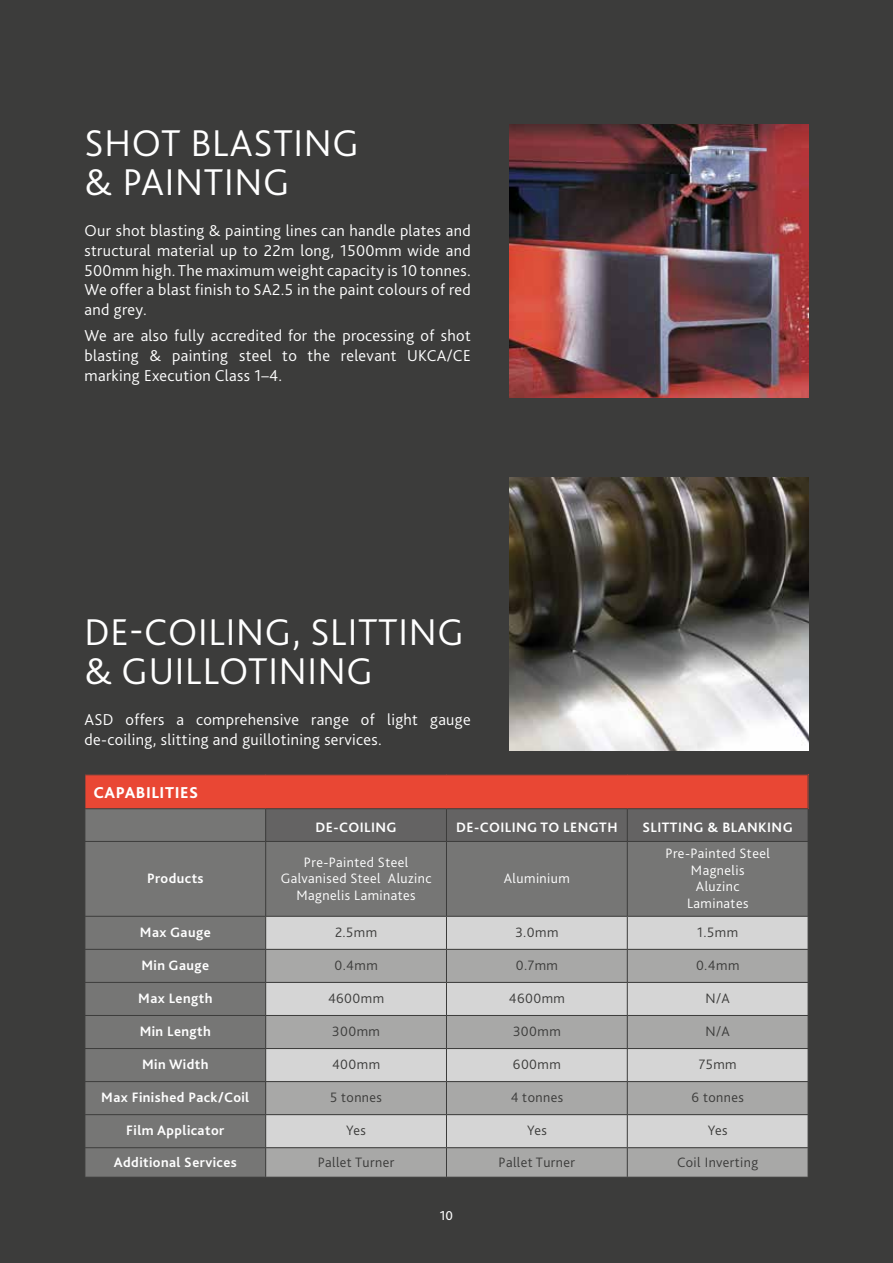
<style>
.page{position:relative;width:893px;height:1263px;background:#3c3c3b}
.page>*{position:absolute;margin:0;border:0;box-sizing:border-box;transform-origin:0 0}
.t1{font:300 39px/39px "Kl Bliss";letter-spacing:.02em;color:#fff}
.t2{font:300 16.5px/19.8px "Kl Bliss";letter-spacing:.02em;color:#fff;text-align:justify}
.t3{font:800 16.5px "Kl Bliss";letter-spacing:.035em;color:#fff}
.t4{font:700 14.25px "Kl Bliss";letter-spacing:.03em;color:#fff}
.t5{font:300 14.25px "Kl Bliss";letter-spacing:.03em;color:#3c3c3b}
.t6{font:300 14.25px/16.5px "Kl Bliss";letter-spacing:.03em;color:#fff;text-align:center}
.t7{font:13.5px "Kl Bliss";color:#fff}
</style>
<div class="page">
<div style="left:85px;top:775px;width:723px;height:34px;background:#e94734"></div>
<div style="left:86px;top:809px;width:722px;height:368px;background:#767675"></div>
<div style="left:266px;top:809px;width:542px;height:32px;background:#646363"></div>
<div style="left:266px;top:917px;width:542px;height:32px;background:#d5d5d5"></div>
<svg style="left:266px;top:950px;width:542px;height:227px;background:#bababa"></svg>
<hr style="left:85px;top:775px;width:1px;height:33px;background:#3c3c3b">
<hr style="left:85px;top:808px;width:181px;height:1px;background:#3c3c3b">
<hr style="left:266px;top:808px;width:180px;height:1px;background:#3c3c3b">
<hr style="left:265px;top:809px;width:1px;height:32px;background:#3c3c3b">
<hr style="left:446px;top:808px;width:181px;height:1px;background:#3c3c3b">
<hr style="left:446px;top:809px;width:1px;height:32px;background:#3c3c3b">
<hr style="left:627px;top:808px;width:181px;height:1px;background:#3c3c3b">
<hr style="left:627px;top:809px;width:1px;height:32px;background:#3c3c3b">
<hr style="left:85px;top:841px;width:181px;height:1px;background:#3c3c3b">
<hr style="left:266px;top:841px;width:180px;height:1px;background:#3c3c3b">
<hr style="left:446px;top:841px;width:181px;height:1px;background:#3c3c3b">
<hr style="left:627px;top:841px;width:181px;height:1px;background:#3c3c3b">
<hr style="left:265px;top:842px;width:1px;height:74px;background:#3c3c3b">
<hr style="left:446px;top:842px;width:1px;height:74px;background:#3c3c3b">
<hr style="left:627px;top:842px;width:1px;height:74px;background:#3c3c3b">
<svg style="left:85px;top:1148px;width:1px;height:29px"></svg>
<hr style="left:85px;top:916px;width:181px;height:1px;background:#3c3c3b">
<hr style="left:85px;top:949px;width:181px;height:1px;background:#3c3c3b">
<hr style="left:85px;top:982px;width:181px;height:1px;background:#3c3c3b">
<hr style="left:85px;top:1015px;width:181px;height:1px;background:#3c3c3b">
<hr style="left:85px;top:1048px;width:181px;height:1px;background:#3c3c3b">
<hr style="left:85px;top:1081px;width:181px;height:1px;background:#3c3c3b">
<hr style="left:85px;top:1114px;width:181px;height:1px;background:#3c3c3b">
<hr style="left:85px;top:1147px;width:181px;height:1px;background:#3c3c3b">
<hr style="left:265px;top:917px;width:1px;height:32px;background:#3c3c3b">
<hr style="left:265px;top:950px;width:1px;height:32px;background:#3c3c3b">
<hr style="left:265px;top:983px;width:1px;height:32px;background:#3c3c3b">
<hr style="left:265px;top:1016px;width:1px;height:32px;background:#3c3c3b">
<hr style="left:265px;top:1049px;width:1px;height:32px;background:#3c3c3b">
<hr style="left:265px;top:1082px;width:1px;height:32px;background:#3c3c3b">
<hr style="left:265px;top:1115px;width:1px;height:32px;background:#3c3c3b">
<svg style="left:265px;top:1148px;width:1px;height:29px"></svg>
<hr style="left:266px;top:916px;width:180px;height:1px;background:#3c3c3b">
<hr style="left:446px;top:916px;width:181px;height:1px;background:#3c3c3b">
<hr style="left:627px;top:916px;width:181px;height:1px;background:#3c3c3b">
<hr style="left:446px;top:917px;width:1px;height:32px;background:#3c3c3b">
<hr style="left:627px;top:917px;width:1px;height:32px;background:#3c3c3b">
<hr style="left:446px;top:950px;width:1px;height:32px;background:#3c3c3b">
<hr style="left:627px;top:950px;width:1px;height:32px;background:#3c3c3b">
<hr style="left:446px;top:983px;width:1px;height:32px;background:#3c3c3b">
<hr style="left:627px;top:983px;width:1px;height:32px;background:#3c3c3b">
<hr style="left:446px;top:1016px;width:1px;height:32px;background:#3c3c3b">
<hr style="left:627px;top:1016px;width:1px;height:32px;background:#3c3c3b">
<hr style="left:446px;top:1049px;width:1px;height:32px;background:#3c3c3b">
<hr style="left:627px;top:1049px;width:1px;height:32px;background:#3c3c3b">
<hr style="left:446px;top:1082px;width:1px;height:32px;background:#3c3c3b">
<hr style="left:627px;top:1082px;width:1px;height:32px;background:#3c3c3b">
<hr style="left:446px;top:1115px;width:1px;height:32px;background:#3c3c3b">
<hr style="left:627px;top:1115px;width:1px;height:32px;background:#3c3c3b">
<svg style="left:446px;top:1148px;width:1px;height:29px"></svg>
<svg style="left:627px;top:1148px;width:1px;height:29px"></svg>
<hr style="left:266px;top:949px;width:180px;height:1px;background:#3c3c3b">
<hr style="left:446px;top:949px;width:181px;height:1px;background:#3c3c3b">
<hr style="left:627px;top:949px;width:181px;height:1px;background:#3c3c3b">
<hr style="left:266px;top:982px;width:180px;height:1px;background:#3c3c3b">
<hr style="left:446px;top:982px;width:181px;height:1px;background:#3c3c3b">
<hr style="left:627px;top:982px;width:181px;height:1px;background:#3c3c3b">
<hr style="left:266px;top:1015px;width:180px;height:1px;background:#3c3c3b">
<hr style="left:446px;top:1015px;width:181px;height:1px;background:#3c3c3b">
<hr style="left:627px;top:1015px;width:181px;height:1px;background:#3c3c3b">
<hr style="left:266px;top:1048px;width:180px;height:1px;background:#3c3c3b">
<hr style="left:446px;top:1048px;width:181px;height:1px;background:#3c3c3b">
<hr style="left:627px;top:1048px;width:181px;height:1px;background:#3c3c3b">
<hr style="left:266px;top:1081px;width:180px;height:1px;background:#3c3c3b">
<hr style="left:446px;top:1081px;width:181px;height:1px;background:#3c3c3b">
<hr style="left:627px;top:1081px;width:181px;height:1px;background:#3c3c3b">
<hr style="left:266px;top:1114px;width:180px;height:1px;background:#3c3c3b">
<hr style="left:446px;top:1114px;width:181px;height:1px;background:#3c3c3b">
<hr style="left:627px;top:1114px;width:181px;height:1px;background:#3c3c3b">
<hr style="left:266px;top:1147px;width:180px;height:1px;background:#3c3c3b">
<hr style="left:446px;top:1147px;width:181px;height:1px;background:#3c3c3b">
<hr style="left:627px;top:1147px;width:181px;height:1px;background:#3c3c3b">
<img style="left:509px;top:124px;width:299px;height:273px">
<img style="left:509px;top:478px;width:299px;height:273px">
<h1 class="t1" style="left:85px;top:123px;width:276px">SHOT BLASTING &amp; PAINTING</h1>
<p class="t2" style="left:85px;top:220px;width:388px">Our shot blasting &amp; painting lines can handle plates and structural material up to 22m long, 1500mm wide and 500mm high. The maximum weight capacity is 10 tonnes.<br>We offer a blast finish to SA2.5 in the paint colours of red and grey.</p>
<p class="t2" style="left:85px;top:326px;width:388px">We are also fully accredited for the processing of shot blasting &amp; painting steel to the relevant UKCA/CE marking Execution Class 1–4.</p>
<h1 class="t1" style="left:85px;top:611px;width:381px">DE-COILING, SLITTING &amp; GUILLOTINING</h1>
<p class="t2" style="left:85px;top:709px;width:388px">ASD offers a comprehensive range of light gauge de-coiling, slitting and guillotining services.</p>
<p class="t3" style="left:93px;top:782px;width:106px">CAPABILITIES</p>
<p class="t4" style="left:315px;top:818px;width:83px">DE-COILING</p>
<p class="t4" style="left:456px;top:818px;width:163px">DE-COILING TO LENGTH</p>
<p class="t4" style="left:643px;top:818px;width:152px">SLITTING &amp; BLANKING</p>
<p class="t4" style="left:147px;top:869px;width:58px">Products</p>
<p class="t6" style="left:281px;top:853px;width:152px">Pre-Painted Steel<br>Galvanised Steel Aluzinc<br>Magnelis Laminates</p>
<p class="t6" style="left:504px;top:870px;width:68px">Aluminium</p>
<p class="t6" style="left:666px;top:845px;width:106px">Pre-Painted Steel<br>Magnelis<br>Aluzinc<br>Laminates</p>
<p class="t4" style="left:140px;top:923px;width:72px">Max Gauge</p>
<p class="t5" style="left:335px;top:923px;width:44px">2.5mm</p>
<p class="t5" style="left:515px;top:923px;width:45px">3.0mm</p>
<p class="t5" style="left:697px;top:923px;width:42px">1.5mm</p>
<p class="t4" style="left:141px;top:956px;width:69px">Min Gauge</p>
<p class="t5" style="left:334px;top:956px;width:45px">0.4mm</p>
<p class="t5" style="left:516px;top:956px;width:44px">0.7mm</p>
<p class="t5" style="left:696px;top:956px;width:45px">0.4mm</p>
<p class="t4" style="left:138px;top:989px;width:76px">Max Length</p>
<p class="t5" style="left:328px;top:989px;width:58px">4600mm</p>
<p class="t5" style="left:509px;top:989px;width:58px">4600mm</p>
<p class="t5" style="left:705px;top:989px;width:26px">N/A</p>
<p class="t4" style="left:140px;top:1022px;width:73px">Min Length</p>
<p class="t5" style="left:332px;top:1022px;width:49px">300mm</p>
<p class="t5" style="left:513px;top:1022px;width:49px">300mm</p>
<p class="t5" style="left:705px;top:1022px;width:26px">N/A</p>
<p class="t4" style="left:142px;top:1056px;width:68px">Min Width</p>
<p class="t5" style="left:332px;top:1056px;width:50px">400mm</p>
<p class="t5" style="left:513px;top:1056px;width:49px">600mm</p>
<p class="t5" style="left:699px;top:1056px;width:40px">75mm</p>
<p class="t4" style="left:101px;top:1089px;width:150px">Max Finished Pack/Coil</p>
<p class="t5" style="left:330px;top:1089px;width:53px">5 tonnes</p>
<p class="t5" style="left:511px;top:1089px;width:54px">4 tonnes</p>
<p class="t5" style="left:692px;top:1089px;width:54px">6 tonnes</p>
<p class="t4" style="left:126px;top:1122px;width:100px">Film Applicator</p>
<p class="t5" style="left:346px;top:1122px;width:21px">Yes</p>
<p class="t5" style="left:527px;top:1122px;width:21px">Yes</p>
<p class="t5" style="left:708px;top:1122px;width:21px">Yes</p>
<p class="t4" style="left:114px;top:1153px;width:125px">Additional Services</p>
<p class="t5" style="left:318px;top:1153px;width:78px">Pallet Turner</p>
<p class="t5" style="left:499px;top:1153px;width:78px">Pallet Turner</p>
<p class="t5" style="left:677px;top:1153px;width:83px">Coil Inverting</p>
<p class="t7" style="left:440px;top:1207px;width:15px">10</p>
</div>
